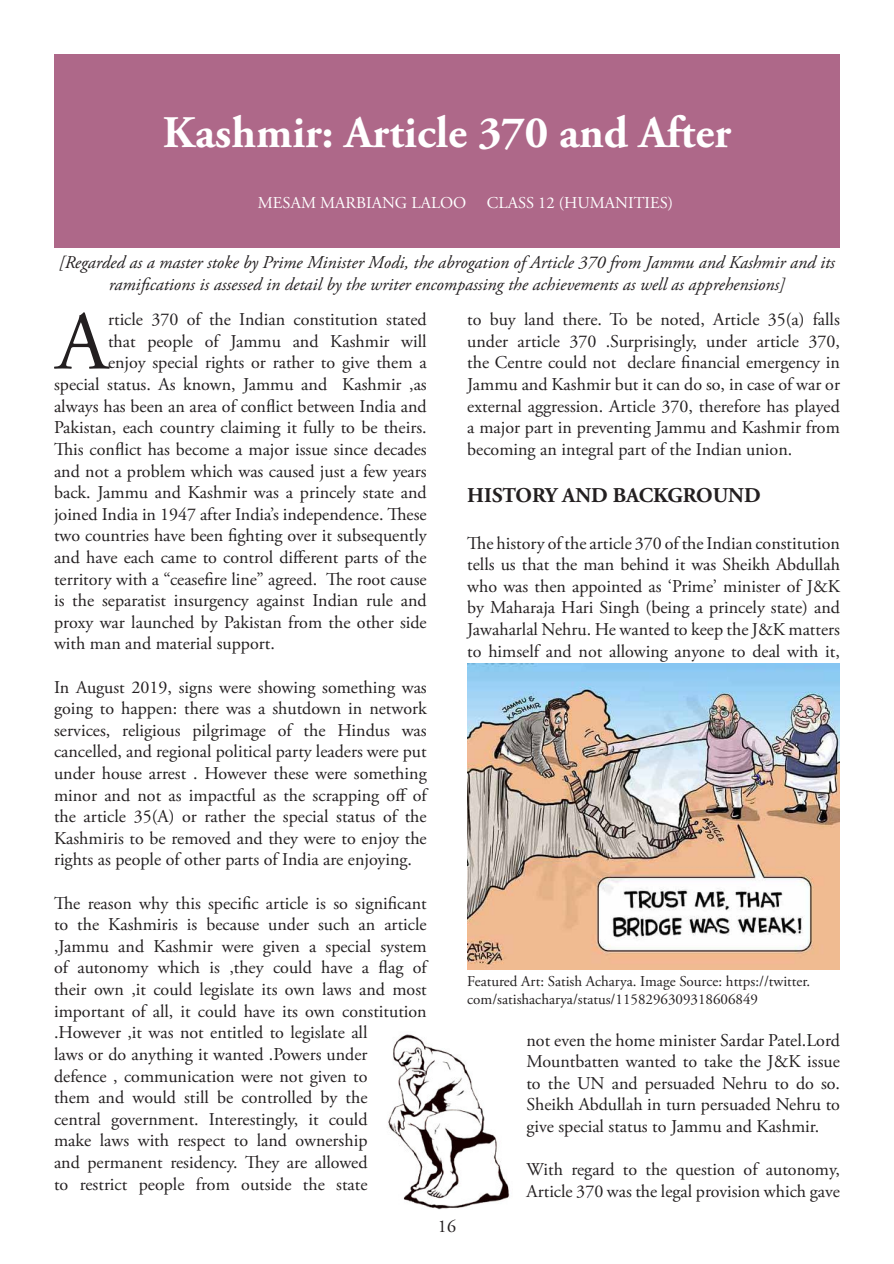
<style>
.page{position:relative;width:894px;height:1264px;background:#fff}
.page>*{position:absolute;margin:0;border:0;box-sizing:border-box;transform-origin:0 0}
.Drop_Caps{font:83.1px "Adobe Garamond Pro";color:#231f20}
.Heading{font:700 45px "Adobe Garamond Pro";color:#fff}
.Sub_heading{font:700 21px "Adobe Garamond Pro";color:#231f20}
.Body_copy{font:18px/21.6px "Adobe Garamond Pro";color:#231f20;text-align:justify}
.Drop_Caps-2{font:18px "Adobe Garamond Pro";color:#231f20}
.Abstract{font:italic 18px/21.6px "Adobe Garamond Pro";color:#231f20;text-align:center}
.NAME{font:16.5px "Adobe Garamond Pro";color:#fff}
.t1{font:15px/18px "Adobe Garamond Pro";color:#231f20}
</style>
<div class="page">
<img style="left:388px;top:1034px;width:122px;height:176px">
<div style="left:54px;top:54px;width:785px;height:193px;background:#ae6889"></div>
<img style="left:467px;top:664px;width:372px;height:305px">
<p class="Heading" style="left:163px;top:107px;width:569px">Kashmir: Article 370 and After</p>
<p class="NAME" style="left:258px;top:193px;width:210px">MESAM MARBIANG LALOO</p>
<p class="NAME" style="left:486px;top:193px;width:188px">CLASS 12 (HUMANITIES)</p>
<p class="Abstract" style="left:59px;top:252px;width:777px">[Regarded as a master stoke by Prime Minister Modi, the abrogation of Article 370 from Jammu and Kashmir and its ramifications is assessed in detail by the writer encompassing the achievements as well as apprehensions]</p>
<p class="Drop_Caps" style="left:56px;top:292px;width:53px">A</p>
<p class="Drop_Caps-2" style="left:108px;top:309px;width:320px">rticle 370 of the Indian constitution stated</p>
<p class="Drop_Caps-2" style="left:108px;top:330px;width:320px">that people of Jammu and Kashmir will</p>
<p class="Drop_Caps-2" style="left:108px;top:352px;width:320px">enjoy special rights or rather to give them a</p>
<p class="Drop_Caps-2" style="left:54px;top:373px;width:374px">special status. As known, Jammu and Kashmir ,as</p>
<p class="Drop_Caps-2" style="left:54px;top:395px;width:374px">always has been an area of conflict between India and</p>
<p class="Drop_Caps-2" style="left:54px;top:417px;width:374px">Pakistan, each country claiming it fully to be theirs.</p>
<p class="Drop_Caps-2" style="left:54px;top:438px;width:374px">This conflict has become a major issue since decades</p>
<p class="Drop_Caps-2" style="left:54px;top:460px;width:374px">and not a problem which was caused just a few years</p>
<p class="Drop_Caps-2" style="left:54px;top:481px;width:374px">back. Jammu and Kashmir was a princely state and</p>
<p class="Drop_Caps-2" style="left:54px;top:503px;width:374px">joined India in 1947 after India’s independence. These</p>
<p class="Drop_Caps-2" style="left:54px;top:525px;width:374px">two countries have been fighting over it subsequently</p>
<p class="Drop_Caps-2" style="left:54px;top:546px;width:374px">and have each came to control different parts of the</p>
<p class="Drop_Caps-2" style="left:54px;top:568px;width:374px">territory with a “ceasefire line” agreed. The root cause</p>
<p class="Drop_Caps-2" style="left:54px;top:589px;width:374px">is the separatist insurgency against Indian rule and</p>
<p class="Drop_Caps-2" style="left:54px;top:611px;width:374px">proxy war launched by Pakistan from the other side</p>
<p class="Drop_Caps-2" style="left:54px;top:633px;width:222px">with man and material support.</p>
<p class="Body_copy" style="left:54px;top:677px;width:374px">In August 2019, signs were showing something was going to happen: there was a shutdown in network services, religious pilgrimage of the Hindus was cancelled, and regional political party leaders were put under house arrest . However these were something minor and not as impactful as the scrapping off of the article 35(A) or rather the special status of the Kashmiris to be removed and they were to enjoy the rights as people of other parts of India are enjoying.</p>
<p class="Body_copy" style="left:54px;top:893px;width:374px;text-align:left">The reason why this specific article is so significant to the Kashmiris is because under such an article ,Jammu and Kashmir were given a special system of autonomy which is ,they could have a flag of their own ,it could legislate its own laws and most important of all, it could have its own constitution .However ,it was not entitled to legislate all<br>laws or do anything it wanted .Powers under<br>defence , communication were not given to<br>them and would still be controlled by the<br>central government. Interestingly, it could<br>make laws with respect to land ownership<br>and permanent residency. They are allowed<br>to restrict people from outside the state</p>
<p class="Body_copy" style="left:467px;top:309px;width:374px">to buy land there. To be noted, Article 35(a) falls under article 370 .Surprisingly, under article 370, the Centre could not declare financial emergency in Jammu and Kashmir but it can do so, in case of war or external aggression. Article 370, therefore has played a major part in preventing Jammu and Kashmir from becoming an integral part of the Indian union.</p>
<p class="Sub_heading" style="left:467px;top:483px;width:295px">HISTORY AND BACKGROUND</p>
<p class="Body_copy" style="left:467px;top:533px;width:374px">The history of the article 370 of the Indian constitution tells us that the man behind it was Sheikh Abdullah who was then appointed as ‘Prime’ minister of J&amp;K by Maharaja Hari Singh (being a princely state) and Jawaharlal Nehru. He wanted to keep the J&amp;K matters to himself and not allowing anyone to deal with it,</p>
<p class="Body_copy" style="left:438px;top:1216px;width:19px">16</p>
<p class="t1" style="left:467px;top:973px;width:344px">Featured Art: Satish Acharya. Image Source: https://twitter. com/satishacharya/status/1158296309318606849</p>
<p class="Body_copy" style="left:526px;top:1029px;width:315px">not even the home minister Sardar Patel.Lord Mountbatten wanted to take the J&amp;K issue to the UN and persuaded Nehru to do so.<br>Sheikh Abdullah in turn persuaded Nehru to give special status to Jammu and Kashmir.</p>
<p class="Body_copy" style="left:526px;top:1159px;width:315px">With regard to the question of autonomy,<br>Article 370 was the legal provision which gave</p>
</div>
